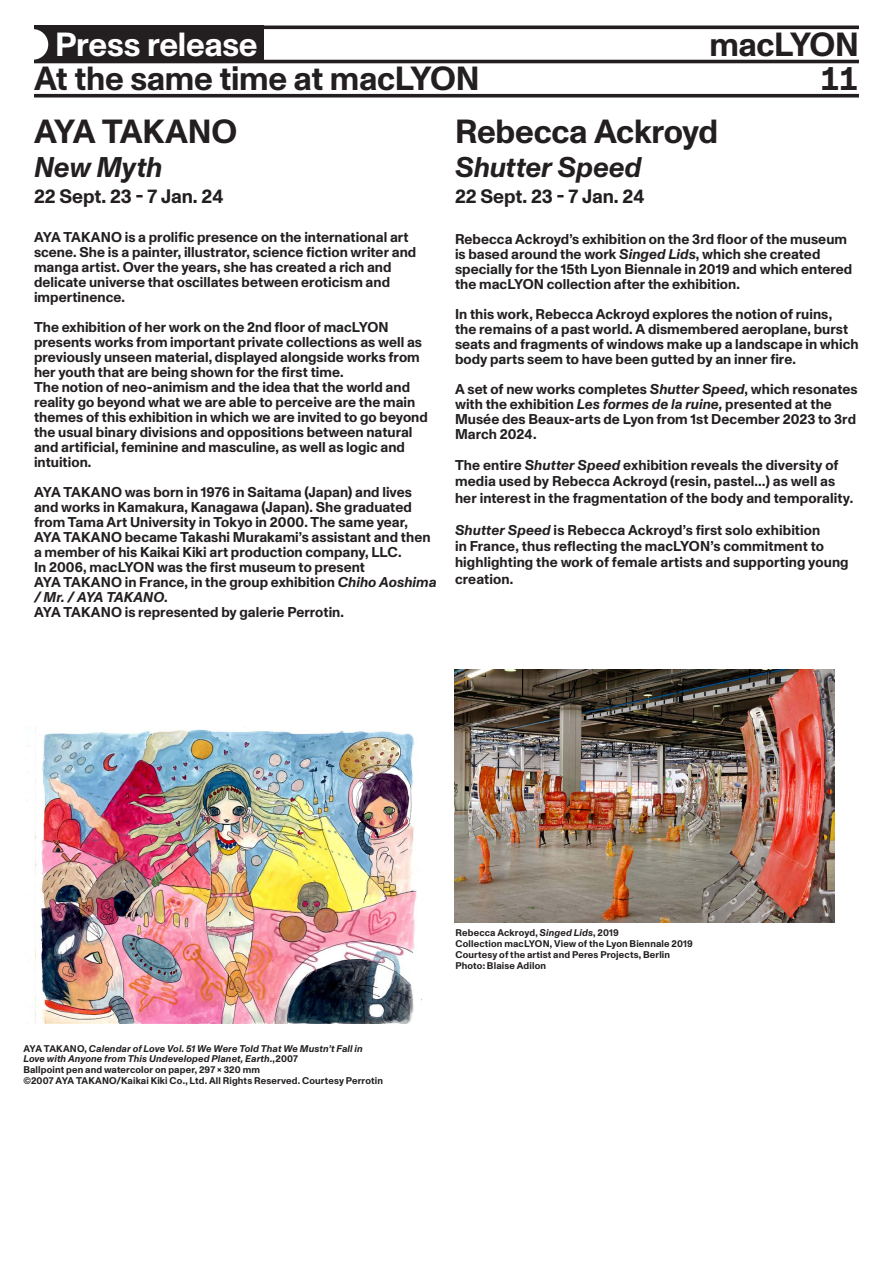
<style>
.page{position:relative;width:893px;height:1263px;background:#fff}
.page>*{position:absolute;margin:0;border:0;box-sizing:border-box;transform-origin:0 0}
.TEXTE_FER_GAUCHE{font:700 33.45px "Monument Grotesk";letter-spacing:-.01em;color:#231f20}
.t1{font:700 33.45px "Monument Grotesk";letter-spacing:-.01em;color:#fff}
.TEXTE_FER_GAUCHE-2{font:italic 700 28.5px "Monument Grotesk";letter-spacing:-.01em;color:#231f20}
.TEXTE_FER_GAUCHE-3{font:700 19.5px "Monument Grotesk";letter-spacing:-.01em;color:#231f20}
.TEXTE_FER_GAUCHE-4{font:700 14.25px/15px "Monument Grotesk";letter-spacing:.005em;color:#231f20}
.t2{font:700 9.75px "Monument Grotesk";letter-spacing:.015em;color:#231f20}
.t3{font:italic 700 9.75px "Monument Grotesk";letter-spacing:.015em;color:#231f20}
.s1{font-style:italic}
.s2{font-style:normal}
</style>
<div class="page">
<div style="left:34px;top:26px;width:229px;height:37px;background:#231f20"></div>
<hr style="left:34px;top:26px;width:825px;height:3px;background:#231f20">
<hr style="left:34px;top:60px;width:825px;height:3px;background:#231f20">
<svg style="left:34px;top:94px;width:825px;height:4px;background:#3d393a"></svg>
<svg style="left:34px;top:29px;width:14px;height:31px"></svg>
<img style="left:454px;top:669px;width:381px;height:254px">
<img style="left:27px;top:726px;width:390px;height:297px">
<p class="t1" style="left:55px;top:20px;width:204px">Press release</p>
<p class="TEXTE_FER_GAUCHE" style="left:709px;top:20px;width:151px">macLYON</p>
<p class="TEXTE_FER_GAUCHE" style="left:34px;top:54px;width:447px">At the same time at macLYON</p>
<p class="TEXTE_FER_GAUCHE" style="left:819px;top:54px;width:41px">11</p>
<p class="TEXTE_FER_GAUCHE" style="left:34px;top:107px;width:205px">AYA TAKANO</p>
<p class="TEXTE_FER_GAUCHE-2" style="left:34px;top:146px;width:130px">New Myth</p>
<p class="TEXTE_FER_GAUCHE-3" style="left:34px;top:183px;width:191px">22 Sept. 23 - 7 Jan. 24</p>
<p class="TEXTE_FER_GAUCHE-4" style="left:34px;top:229px;width:384px">AYA TAKANO is a prolific presence on the international art scene. She is a painter, illustrator, science fiction writer and manga artist. Over the years, she has created a rich and delicate universe that oscillates between eroticism and impertinence.</p>
<p class="TEXTE_FER_GAUCHE-4" style="left:34px;top:319px;width:389px">The exhibition of her work on the 2nd floor of macLYON presents works from important private collections as well as previously unseen material, displayed alongside works from her youth that are being shown for the first time.</p>
<p class="TEXTE_FER_GAUCHE-4" style="left:34px;top:379px;width:395px">The notion of neo-animism and the idea that the world and reality go beyond what we are able to perceive are the main themes of this exhibition in which we are invited to go beyond the usual binary divisions and oppositions between natural and artificial, feminine and masculine, as well as logic and intuition.</p>
<p class="TEXTE_FER_GAUCHE-4" style="left:34px;top:484px;width:379px;text-align:justify">AYA TAKANO was born in 1976 in Saitama (Japan) and lives and works in Kamakura, Kanagawa (Japan). She graduated from Tama Art University in Tokyo in 2000. The same year,</p>
<p class="TEXTE_FER_GAUCHE-4" style="left:34px;top:529px;width:398px">AYA TAKANO became Takashi Murakami’s assistant and then a member of his Kaikai Kiki art production company, LLC.</p>
<p class="TEXTE_FER_GAUCHE-4" style="left:34px;top:559px;width:333px">In 2006, macLYON was the first museum to present</p>
<p class="TEXTE_FER_GAUCHE-4" style="left:34px;top:574px;width:404px">AYA TAKANO in France, in the group exhibition <span class="s1">Chiho Aoshima / Mr. / AYA TAKANO</span>.</p>
<p class="TEXTE_FER_GAUCHE-4" style="left:34px;top:604px;width:312px">AYA TAKANO is represented by galerie Perrotin.</p>
<p class="TEXTE_FER_GAUCHE" style="left:455px;top:107px;width:265px">Rebecca Ackroyd</p>
<p class="TEXTE_FER_GAUCHE-2" style="left:455px;top:146px;width:188px">Shutter Speed</p>
<p class="TEXTE_FER_GAUCHE-3" style="left:455px;top:183px;width:191px">22 Sept. 23 - 7 Jan. 24</p>
<p class="TEXTE_FER_GAUCHE-4" style="left:455px;top:231px;width:399px">Rebecca Ackroyd’s exhibition on the 3rd floor of the museum is based around the work <span class="s1">Singed Lids</span>, which she created specially for the 15th Lyon Biennale in 2019 and which entered the macLYON collection after the exhibition.</p>
<p class="TEXTE_FER_GAUCHE-4" style="left:455px;top:306px;width:405px">In this work, Rebecca Ackroyd explores the notion of ruins,<br>the remains of a past world. A dismembered aeroplane, burst seats and fragments of windows make up a landscape in which body parts seem to have been gutted by an inner fire.</p>
<p class="TEXTE_FER_GAUCHE-4" style="left:455px;top:381px;width:404px">A set of new works completes <span class="s1">Shutter Speed</span>, which resonates with the exhibition <span class="s1">Les formes de la ruine,</span> presented at the Musée des Beaux-arts de Lyon from 1st December 2023 to 3rd March 2024.</p>
<p class="TEXTE_FER_GAUCHE-4" style="left:455px;top:456px;width:400px;line-height:16.2px">The entire <span class="s1">Shutter Speed</span> exhibition reveals the diversity of media used by Rebecca Ackroyd (resin, pastel…) as well as her interest in the fragmentation of the body and temporality.</p>
<p class="TEXTE_FER_GAUCHE-4" style="left:455px;top:521px;width:395px;line-height:16.2px"><span class="s1">Shutter Speed</span> is Rebecca Ackroyd’s first solo exhibition<br>in France, thus reflecting the macLYON’s commitment to highlighting the work of female artists and supporting young creation.</p>
<p class="t3" style="left:23px;top:1041px;width:341px"><span class="s2">AYA TAKANO,</span> Calendar of Love Vol. 51 We Were Told That We Mustn’t Fall in</p>
<p class="t3" style="left:23px;top:1052px;width:276px">Love with Anyone from This Undeveloped Planet, Earth.<span class="s2">,2007</span></p>
<p class="t2" style="left:23px;top:1063px;width:238px">Ballpoint pen and watercolor on paper, 297 x 320 mm</p>
<p class="t2" style="left:23px;top:1073px;width:361px">©2007 AYA TAKANO/Kaikai Kiki Co., Ltd. All Rights Reserved. Courtesy Perrotin</p>
<p class="t2" style="left:455px;top:926px;width:165px">Rebecca Ackroyd, <span class="s1">Singed Lids</span>, 2019</p>
<p class="t2" style="left:455px;top:937px;width:239px">Collection macLYON, View of the Lyon Biennale 2019</p>
<p class="t2" style="left:455px;top:947px;width:216px">Courtesy of the artist and Peres Projects, Berlin</p>
<p class="t2" style="left:455px;top:958px;width:92px">Photo: Blaise Adilon</p>
</div>
